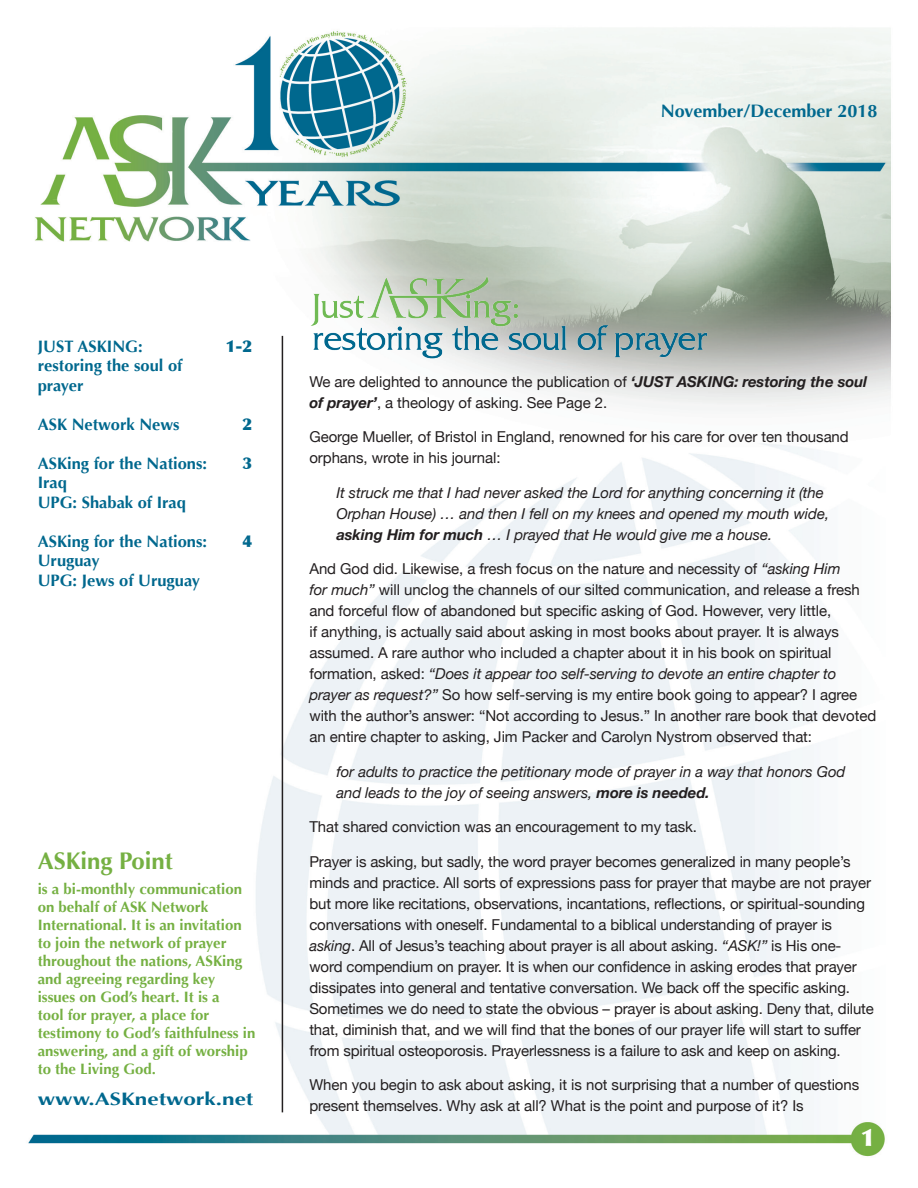
<style>
.page{position:relative;width:918px;height:1188px;background:#fff}
.page>*{position:absolute;margin:0;border:0;box-sizing:border-box;transform-origin:0 0}
.t1{font:700 24px "Optima";color:#75b042}
.t2{font:900 24px "Optima";color:#fff}
.t3{font:700 18px "Optima";color:#00688e}
.t4{font:700 18px "Optima";color:#00688e;scale:1.25 1}
.t5{font:700 16.5px/19.5px "Optima";color:#00688e}
.t6{font:900 16.5px "Optima";color:#00688e}
.t7{font:15px/21px "Helvetica Neue";letter-spacing:-.005em;color:#231f20}
.t8{font:italic 15px/21px "Helvetica Neue";letter-spacing:-.005em;color:#231f20}
.t9{font:700 15px/18px "Optima";color:#75b042}
.s1{font-weight:700;font-style:italic}
.s2{font-weight:700}
.s3{font-style:italic}
</style>
<div class="page">
<img style="left:28px;top:28px;width:863px;height:1129px">
<hr style="left:282px;top:336px;width:1px;height:776px;background:#231f20">
<img style="left:299px;top:268px;width:424px;height:104px">
<p class="t3" style="left:661px;top:101px;width:218px">November/December 2018</p>
<p class="t5" style="left:38px;top:337px;width:106px">JUST ASKING:</p>
<p class="t6" style="left:226px;top:336px;width:28px">1-2</p>
<p class="t5" style="left:38px;top:356px;width:146px">restoring the soul of prayer</p>
<p class="t5" style="left:38px;top:415px;width:143px">ASK Network News</p>
<p class="t6" style="left:243px;top:414px;width:11px">2</p>
<p class="t5" style="left:38px;top:454px;width:171px">ASKing for the Nations:</p>
<p class="t6" style="left:243px;top:453px;width:11px">3</p>
<p class="t5" style="left:38px;top:473px;width:31px">Iraq</p>
<p class="t5" style="left:38px;top:493px;width:150px">UPG: Shabak of Iraq</p>
<p class="t5" style="left:38px;top:532px;width:171px">ASKing for the Nations:</p>
<p class="t6" style="left:243px;top:531px;width:11px">4</p>
<p class="t5" style="left:38px;top:551px;width:63px">Uruguay</p>
<p class="t5" style="left:38px;top:571px;width:164px">UPG: Jews of Uruguay</p>
<p class="t1" style="left:38px;top:847px;width:136px">ASKing Point</p>
<p class="t9" style="left:38px;top:880px;width:219px">is a bi-monthly communication on behalf of ASK Network<br>International. It is an invitation to join the network of prayer throughout the nations, ASKing and agreeing regarding key issues on God’s heart. It is a<br>tool for prayer, a place for testimony to God’s faithfulness in answering, and a gift of worship to the Living God.</p>
<p class="t4" style="left:38px;top:1088px;width:174px">www.ASKnetwork.net</p>
<p class="t7" style="left:309px;top:371px;width:559px">We are delighted to announce the publication of <span class="s1">‘JUST ASKING: restoring the soul of prayer’</span>, a theology of asking. See Page 2.</p>
<p class="t7" style="left:309px;top:426px;width:541px">George Mueller, of Bristol in England, renowned for his care for over ten thousand orphans, wrote in his journal:</p>
<p class="t8" style="left:336px;top:482px;width:494px">It struck me that I had never asked the Lord for anything concerning it (the<br>Orphan House) … and then I fell on my knees and opened my mouth wide, <span class="s2">asking Him for much</span> … I prayed that He would give me a house.</p>
<p class="t7" style="left:309px;top:558px;width:568px">And God did. Likewise, a fresh focus on the nature and necessity of <span class="s3">“asking Him<br>for much”</span> will unclog the channels of our silted communication, and release a fresh and forceful flow of abandoned but specific asking of God. However, very little,<br>if anything, is actually said about asking in most books about prayer. It is always assumed. A rare author who included a chapter about it in his book on spiritual formation, asked: <span class="s3">“Does it appear too self-serving to devote an entire chapter to prayer as request?”</span> So how self-serving is my entire book going to appear? I agree with the author’s answer: “Not according to Jesus.” In another rare book that devoted an entire chapter to asking, Jim Packer and Carolyn Nystrom observed that:</p>
<p class="t8" style="left:336px;top:761px;width:511px">for adults to practice the petitionary mode of prayer in a way that honors God and leads to the joy of seeing answers, <span class="s2">more is needed.</span></p>
<p class="t7" style="left:309px;top:816px;width:389px">That shared conviction was an encouragement to my task.</p>
<p class="t7" style="left:309px;top:851px;width:566px">Prayer is asking, but sadly, the word prayer becomes generalized in many people’s minds and practice. All sorts of expressions pass for prayer that maybe are not prayer but more like recitations, observations, incantations, reflections, or spiritual-sounding conversations with oneself. Fundamental to a biblical understanding of prayer is <span class="s3">asking</span>. All of Jesus’s teaching about prayer is all about asking. <span class="s3">“ASK!”</span> is His one&shy;word compendium on prayer. It is when our confidence in asking erodes that prayer dissipates into general and tentative conversation. We back off the specific asking.<br>Sometimes we do need to state the obvious – prayer is about asking. Deny that, dilute that, diminish that, and we will find that the bones of our prayer life will start to suffer from spiritual osteoporosis. Prayerlessness is a failure to ask and keep on asking.</p>
<p class="t7" style="left:309px;top:1074px;width:551px">When you begin to ask about asking, it is not surprising that a number of questions present themselves. Why ask at all? What is the point and purpose of it? Is</p>
<p class="t2" style="left:861px;top:1123px;width:16px">1</p>
</div>
